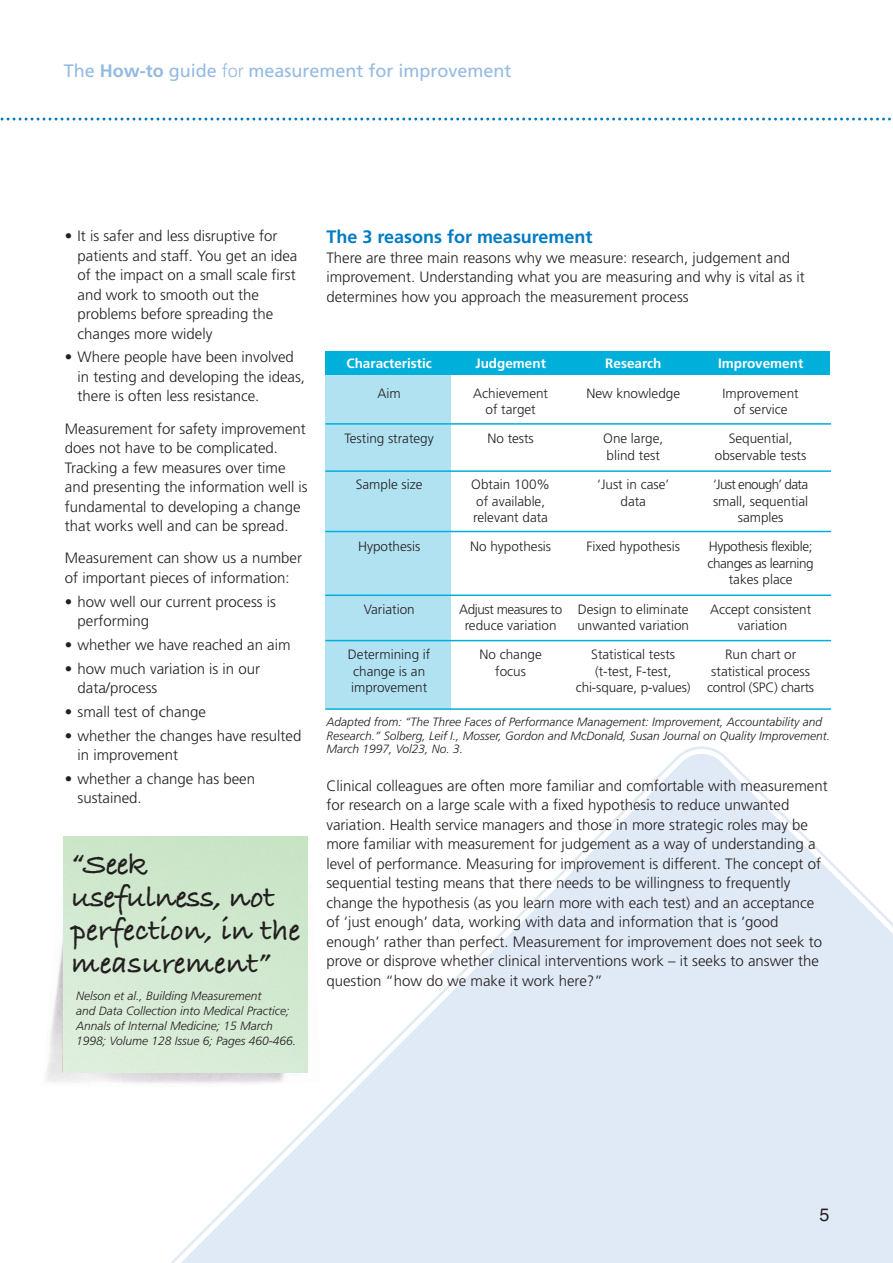
<style>
.page{position:relative;width:893px;height:1263px;background:#fff}
.page>*{position:absolute;margin:0;border:0;box-sizing:border-box;transform-origin:0 0}
.t1{font:31.5px/33px "Bradley Hand ITCTT Bold";color:#231f20}
.t2{font:18px "Frutiger";color:#94bae3}
.t3{font:700 18px "Frutiger";color:#007bc3}
.t4{font:18px "Helvetica";color:#231f20}
.t5{font:300 15px/19.5px "Frutiger";color:#231f20}
.t6{font:300 13.5px "Frutiger";color:#231f20}
.t7{font:300 13.5px/16.5px "Frutiger";letter-spacing:-.025em;color:#231f20;text-align:center}
.t8{font:700 13.5px "Frutiger";color:#fff}
.t9{font:300 13.5px "Frutiger";letter-spacing:-.02em;color:#231f20}
.t10{font:300 13.5px "Frutiger";letter-spacing:-.05em;color:#231f20}
.t11{font:italic 300 12px/15px "Frutiger";color:#231f20}
.s1{font-weight:700}
.s2{font-weight:300}
</style>
<div class="page">
<div style="left:325px;top:352px;width:126px;height:357px;background:#b1e2f2"></div>
<div style="left:325px;top:352px;width:504px;height:23px;background:#00b0db"></div>
<svg style="left:161px;top:755px;width:731px;height:508px;fill:#e0e9f6"></svg>
<svg style="left:0;top:118px;width:891px;height:3px"></svg>
<hr style="left:325px;top:423px;width:506px;height:2px;background:#00b0db">
<hr style="left:325px;top:470px;width:506px;height:2px;background:#00b0db">
<hr style="left:325px;top:531px;width:506px;height:1px;background:#00b0db">
<hr style="left:325px;top:595px;width:506px;height:1px;background:#00b0db">
<hr style="left:325px;top:640px;width:506px;height:1px;background:#00b0db">
<hr style="left:325px;top:708px;width:506px;height:2px;background:#00b0db">
<img style="left:46px;top:885px;width:275px;height:202px">
<img style="left:64px;top:837px;width:243px;height:236px">
<p class="t2" style="left:64px;top:64px;width:449px">The <span class="s1">How-to</span> guide <span class="s2">for</span> measurement for improvement</p>
<p class="t5" style="left:78px;top:227px;width:221px;text-indent:-13px">• It is safer and less disruptive for patients and staff. You get an idea of the impact on a small scale first and work to smooth out the problems before spreading the changes more widely</p>
<p class="t5" style="left:78px;top:349px;width:229px;text-indent:-13px">• Where people have been involved in testing and developing the ideas, there is often less resistance.</p>
<p class="t5" style="left:65px;top:420px;width:244px">Measurement for safety improvement does not have to be complicated.<br>Tracking a few measures over time and presenting the information well is fundamental to developing a change that works well and can be spread.</p>
<p class="t5" style="left:65px;top:550px;width:238px">Measurement can show us a number of important pieces of information:</p>
<p class="t5" style="left:78px;top:593px;width:200px;text-indent:-13px">• how well our current process is performing</p>
<p class="t5" style="left:65px;top:636px;width:227px">• whether we have reached an aim</p>
<p class="t5" style="left:78px;top:660px;width:184px;text-indent:-13px">• how much variation is in our data/process</p>
<p class="t5" style="left:65px;top:703px;width:142px">• small test of change</p>
<p class="t5" style="left:78px;top:727px;width:225px;text-indent:-13px">• whether the changes have resulted in improvement</p>
<p class="t5" style="left:78px;top:770px;width:179px;text-indent:-13px">• whether a change has been sustained.</p>
<h1 class="t1" style="left:71px;top:850px;width:230px">“Seek usefulness, not perfection, in the measurement”</h1>
<p class="t11" style="left:76px;top:989px;width:221px">Nelson et al., Building Measurement<br>and Data Collection into Medical Practice; Annals of Internal Medicine; 15 March 1998; Volume 128 Issue 6; Pages 460-466.</p>
<p class="t3" style="left:326px;top:230px;width:268px">The 3 reasons for measurement</p>
<p class="t5" style="left:326px;top:249px;width:480px">There are three main reasons why we measure: research, judgement and improvement. Understanding what you are measuring and why is vital as it determines how you approach the measurement process</p>
<p class="t8" style="left:346px;top:358px;width:87px">Characteristic</p>
<p class="t8" style="left:475px;top:358px;width:72px">Judgement</p>
<p class="t8" style="left:605px;top:358px;width:57px">Research</p>
<p class="t8" style="left:718px;top:358px;width:87px">Improvement</p>
<p class="t6" style="left:377px;top:387px;width:25px">Aim</p>
<p class="t6" style="left:473px;top:387px;width:76px">Achievement</p>
<p class="t6" style="left:586px;top:387px;width:95px">New knowledge</p>
<p class="t6" style="left:722px;top:387px;width:78px">Improvement</p>
<p class="t6" style="left:485px;top:404px;width:52px">of target</p>
<p class="t6" style="left:733px;top:404px;width:55px">of service</p>
<p class="t6" style="left:344px;top:433px;width:91px">Testing strategy</p>
<p class="t6" style="left:487px;top:433px;width:48px">No tests</p>
<p class="t6" style="left:603px;top:433px;width:61px">One large,</p>
<p class="t6" style="left:728px;top:433px;width:65px">Sequential,</p>
<p class="t6" style="left:606px;top:450px;width:55px">blind test</p>
<p class="t6" style="left:715px;top:450px;width:93px">observable tests</p>
<p class="t6" style="left:356px;top:479px;width:68px">Sample size</p>
<p class="t6" style="left:471px;top:479px;width:80px">Obtain 100%</p>
<p class="t6" style="left:597px;top:479px;width:73px">‘Just in case’</p>
<p class="t10" style="left:713px;top:479px;width:96px">‘Just enough’ data</p>
<p class="t6" style="left:476px;top:495px;width:70px">of available,</p>
<p class="t6" style="left:620px;top:495px;width:27px">data</p>
<p class="t6" style="left:713px;top:495px;width:97px">small, sequential</p>
<p class="t6" style="left:473px;top:512px;width:76px">relevant data</p>
<p class="t6" style="left:737px;top:512px;width:47px">samples</p>
<p class="t6" style="left:358px;top:541px;width:64px">Hypothesis</p>
<p class="t6" style="left:470px;top:541px;width:82px">No hypothesis</p>
<p class="t6" style="left:586px;top:541px;width:95px">Fixed hypothesis</p>
<p class="t7" style="left:707px;top:539px;width:108px">Hypothesis flexible; changes as learning takes place</p>
<p class="t6" style="left:364px;top:603px;width:52px">Variation</p>
<p class="t6" style="left:459px;top:603px;width:231px">Adjust measures to Design to eliminate</p>
<p class="t6" style="left:710px;top:603px;width:103px">Accept consistent</p>
<p class="t6" style="left:464px;top:620px;width:93px">reduce variation</p>
<p class="t6" style="left:577px;top:620px;width:113px">unwanted variation</p>
<p class="t6" style="left:737px;top:620px;width:51px">variation</p>
<p class="t6" style="left:348px;top:649px;width:84px">Determining if</p>
<p class="t6" style="left:479px;top:649px;width:64px">No change</p>
<p class="t6" style="left:591px;top:649px;width:85px">Statistical tests</p>
<p class="t6" style="left:725px;top:649px;width:73px">Run chart or</p>
<p class="t6" style="left:353px;top:666px;width:73px">change is an</p>
<p class="t6" style="left:495px;top:666px;width:32px">focus</p>
<p class="t6" style="left:595px;top:666px;width:78px">(t-test, F-test,</p>
<p class="t6" style="left:711px;top:666px;width:100px">statistical process</p>
<p class="t6" style="left:351px;top:682px;width:78px">improvement</p>
<p class="t9" style="left:576px;top:682px;width:240px">chi-square, p-values) control (SPC) charts</p>
<p class="t11" style="left:326px;top:716px;width:505px;line-height:13.5px">Adapted from: “The Three Faces of Performance Management: Improvement, Accountability and<br>Research.” Solberg, Leif I., Mosser, Gordon and McDonald, Susan Journal on Quality Improvement.<br>March 1997, Vol23, No. 3.</p>
<p class="t5" style="left:326px;top:777px;width:503px">Clinical colleagues are often more familiar and comfortable with measurement for research on a large scale with a fixed hypothesis to reduce unwanted variation. Health service managers and those in more strategic roles may be more familiar with measurement for judgement as a way of understanding a level of performance. Measuring for improvement is different. The concept of sequential testing means that there needs to be willingness to frequently change the hypothesis (as you learn more with each test) and an acceptance of ‘just enough’ data, working with data and information that is ‘good enough’ rather than perfect. Measurement for improvement does not seek to prove or disprove whether clinical interventions work – it seeks to answer the question “how do we make it work here?”</p>
<p class="t4" style="left:819px;top:1208px;width:12px">5</p>
</div>
